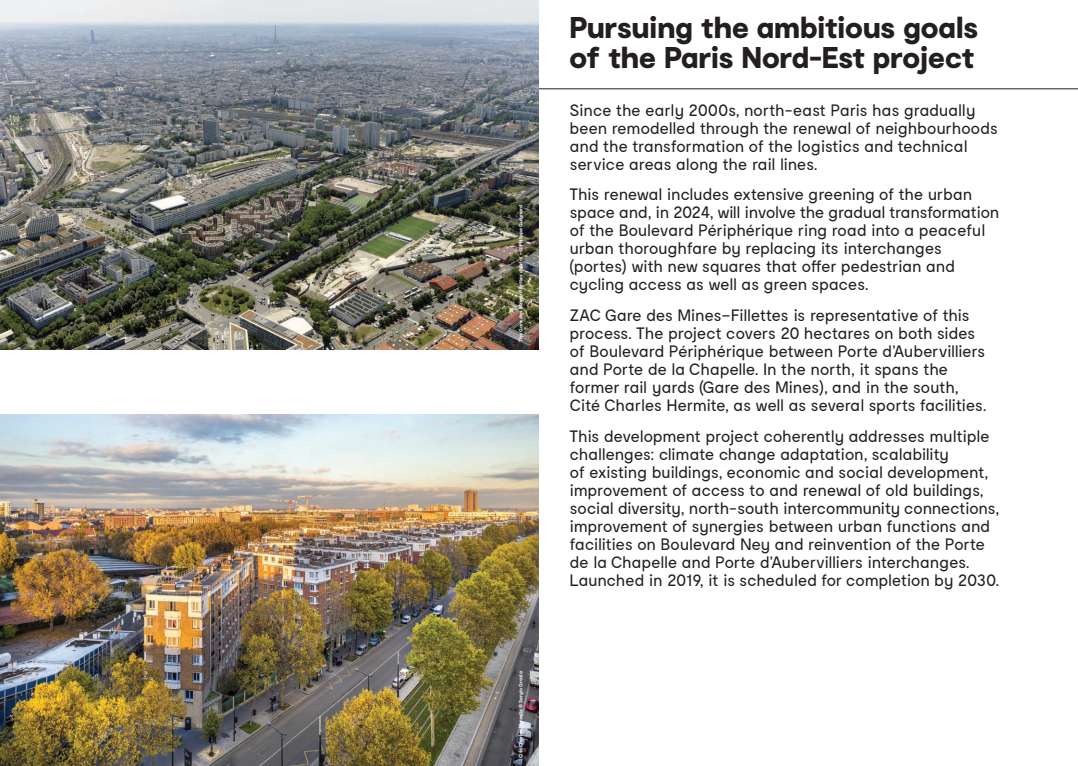
<style>
.page{position:relative;width:1078px;height:766px;background:#fff}
.page>*{position:absolute;margin:0;border:0;box-sizing:border-box;transform-origin:0 0}
.Titre{font:900 30px/30px "Moderat";letter-spacing:-.005em;color:#231f20}
.Intro{font:16.5px/18px "Moderat";letter-spacing:-.025em;color:#231f20}
._5_5pt{font:700 5px "Moderat";letter-spacing:-.025em;color:#fff}
</style>
<div class="page">
<hr style="left:534px;top:88px;width:543px;height:1px;background:#231f20">
<img style="left:0;top:414px;width:539px;height:351px">
<img style="left:0;top:0;width:539px;height:349px">
<p class="_5_5pt" style="left:517px;top:341px;width:138px;rotate:-90deg">The Gare des Mines-Fillettes district – © Philippe Guignard</p>
<p class="_5_5pt" style="left:517px;top:757px;width:88px;rotate:-90deg">Cité Charles Hermite © Sergio Grazia</p>
<p class="Titre" style="left:569px;top:14px;width:410px">Pursuing the ambitious goals of the Paris Nord-Est project</p>
<p class="Intro" style="left:569px;top:102px;width:430px">Since the early 2000s, north-east Paris has gradually been remodelled through the renewal of neighbourhoods and the transformation of the logistics and technical service areas along the rail lines.</p>
<p class="Intro" style="left:569px;top:186px;width:431px">This renewal includes extensive greening of the urban space and, in 2024, will involve the gradual transformation of the Boulevard Périphérique ring road into a peaceful urban thoroughfare by replacing its interchanges (portes) with new squares that offer pedestrian and cycling access as well as green spaces.</p>
<p class="Intro" style="left:569px;top:307px;width:418px">ZAC Gare des Mines–Fillettes is representative of this process. The project covers 20 hectares on both sides of Boulevard Périphérique between Porte d’Aubervilliers and Porte de la Chapelle. In the north, it spans the former rail yards (Gare des Mines), and in the south, Cité Charles Hermite, as well as several sports facilities.</p>
<p class="Intro" style="left:569px;top:427px;width:431px">This development project coherently addresses multiple challenges: climate change adaptation, scalability<br>of existing buildings, economic and social development, improvement of access to and renewal of old buildings, social diversity, north-south intercommunity connections, improvement of synergies between urban functions and facilities on Boulevard Ney and reinvention of the Porte de la Chapelle and Porte d’Aubervilliers interchanges.<br>Launched in 2019, it is scheduled for completion by 2030.</p>
</div>
